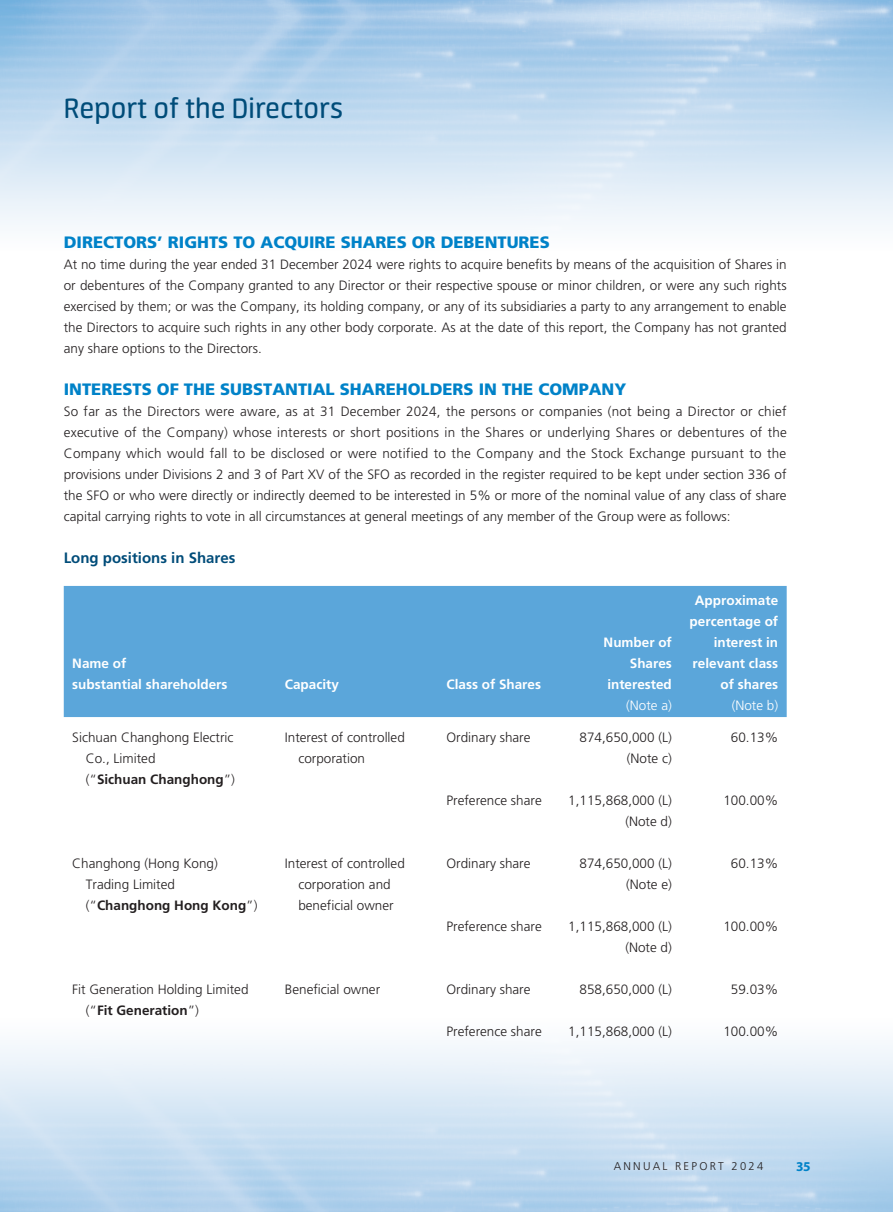
<style>
.page{position:relative;width:893px;height:1212px;background:#fff}
.page>*{position:absolute;margin:0;border:0;box-sizing:border-box;transform-origin:0 0}
.t1{font:31.5px "Neuron";color:#004c79}
._01_H1{font:900 16.5px "Frutiger LT Std";color:#0082c8}
._02_H2{font:700 15px "Frutiger LT Std";color:#004c79}
._00_txt{font:300 13.5px/21px "Frutiger LT Std";color:#231f20;text-align:justify}
._50_Table_txt{font:300 13.5px/21px "Frutiger LT Std";color:#231f20}
._50_Table_txt-2{font:700 13.5px "Frutiger LT Std";color:#fff}
._50_Table_txt-3{font:700 13.5px "Frutiger LT Std";color:#231f20}
._50_Table_txt-4{font:300 13.5px "Frutiger LT Std";color:#fff}
.t2{font:700 13.5px "Myriad Pro";color:#0082c8}
.t3{font:300 11.25px "Frutiger LT Std";letter-spacing:.2em;color:#231f20}
.s1{font-weight:300}
</style>
<div class="page">
<div style="left:64px;top:586px;width:723px;height:131px;background:#5ba6da"></div>
<h1 class="t1" style="left:64px;top:91px;width:281px">Report of the Directors</h1>
<p class="_01_H1" style="left:64px;top:232px;width:487px">DIRECTORS’ RIGHTS TO ACQUIRE SHARES OR DEBENTURES</p>
<p class="_00_txt" style="left:64px;top:254px;width:724px">At no time during the year ended 31 December 2024 were rights to acquire benefits by means of the acquisition of Shares in or debentures of the Company granted to any Director or their respective spouse or minor children, or were any such rights exercised by them; or was the Company, its holding company, or any of its subsidiaries a party to any arrangement to enable the Directors to acquire such rights in any other body corporate. As at the date of this report, the Company has not granted any share options to the Directors.</p>
<p class="_01_H1" style="left:64px;top:379px;width:564px">INTERESTS OF THE SUBSTANTIAL SHAREHOLDERS IN THE COMPANY</p>
<p class="_00_txt" style="left:64px;top:401px;width:725px">So far as the Directors were aware, as at 31 December 2024, the persons or companies (not being a Director or chief executive of the Company) whose interests or short positions in the Shares or underlying Shares or debentures of the Company which would fall to be disclosed or were notified to the Company and the Stock Exchange pursuant to the provisions under Divisions 2 and 3 of Part XV of the SFO as recorded in the register required to be kept under section 336 of the SFO or who were directly or indirectly deemed to be interested in 5% or more of the nominal value of any class of share capital carrying rights to vote in all circumstances at general meetings of any member of the Group were as follows:</p>
<p class="_02_H2" style="left:64px;top:549px;width:173px">Long positions in Shares</p>
<p class="_50_Table_txt-2" style="left:72px;top:655px;width:56px">Name of</p>
<p class="_50_Table_txt-2" style="left:72px;top:676px;width:157px">substantial shareholders</p>
<p class="_50_Table_txt-2" style="left:285px;top:676px;width:56px">Capacity</p>
<p class="_50_Table_txt-2" style="left:446px;top:676px;width:96px">Class of Shares</p>
<p class="_50_Table_txt-2" style="left:604px;top:634px;width:70px">Number of</p>
<p class="_50_Table_txt-2" style="left:630px;top:655px;width:44px">Shares</p>
<p class="_50_Table_txt-2" style="left:607px;top:676px;width:66px">interested</p>
<p class="_50_Table_txt-2" style="left:695px;top:592px;width:85px">Approximate</p>
<p class="_50_Table_txt-2" style="left:690px;top:613px;width:90px">percentage of</p>
<p class="_50_Table_txt-2" style="left:714px;top:634px;width:66px">interest in</p>
<p class="_50_Table_txt-2" style="left:693px;top:655px;width:87px">relevant class</p>
<p class="_50_Table_txt-2" style="left:720px;top:676px;width:59px">of shares</p>
<p class="_50_Table_txt-4" style="left:626px;top:697px;width:47px">(Note a)</p>
<p class="_50_Table_txt-4" style="left:732px;top:697px;width:48px">(Note b)</p>
<p class="_50_Table_txt" style="left:72px;top:727px;width:163px">Sichuan Changhong Electric</p>
<p class="_50_Table_txt" style="left:86px;top:748px;width:71px">Co., Limited</p>
<p class="_50_Table_txt-3" style="left:86px;top:771px;width:151px"><span class="s1">(“</span>Sichuan Changhong<span class="s1">”)</span></p>
<p class="_50_Table_txt" style="left:72px;top:853px;width:147px">Changhong (Hong Kong)</p>
<p class="_50_Table_txt" style="left:86px;top:874px;width:91px">Trading Limited</p>
<p class="_50_Table_txt-3" style="left:86px;top:897px;width:173px"><span class="s1">(“</span>Changhong Hong Kong<span class="s1">”)</span></p>
<p class="_50_Table_txt" style="left:72px;top:979px;width:178px">Fit Generation Holding Limited</p>
<p class="_50_Table_txt-3" style="left:86px;top:1002px;width:115px"><span class="s1">(“</span>Fit Generation<span class="s1">”)</span></p>
<p class="_50_Table_txt" style="left:298px;top:727px;width:108px;text-indent:-14px">Interest of controlled corporation</p>
<p class="_50_Table_txt" style="left:446px;top:727px;width:85px">Ordinary share</p>
<p class="_50_Table_txt" style="left:579px;top:727px;width:94px">874,650,000 (L)</p>
<p class="_50_Table_txt" style="left:627px;top:748px;width:47px">(Note c)</p>
<p class="_50_Table_txt" style="left:446px;top:790px;width:97px">Preference share</p>
<p class="_50_Table_txt" style="left:568px;top:790px;width:105px">1,115,868,000 (L)</p>
<p class="_50_Table_txt" style="left:625px;top:811px;width:48px">(Note d)</p>
<p class="_50_Table_txt" style="left:285px;top:853px;width:122px;text-align:center">Interest of controlled corporation and beneficial owner</p>
<p class="_50_Table_txt" style="left:446px;top:853px;width:85px">Ordinary share</p>
<p class="_50_Table_txt" style="left:579px;top:853px;width:94px">874,650,000 (L)</p>
<p class="_50_Table_txt" style="left:626px;top:874px;width:47px">(Note e)</p>
<p class="_50_Table_txt" style="left:446px;top:916px;width:97px">Preference share</p>
<p class="_50_Table_txt" style="left:568px;top:916px;width:105px">1,115,868,000 (L)</p>
<p class="_50_Table_txt" style="left:625px;top:937px;width:48px">(Note d)</p>
<p class="_50_Table_txt" style="left:731px;top:727px;width:49px">60.13%</p>
<p class="_50_Table_txt" style="left:723px;top:790px;width:56px">100.00%</p>
<p class="_50_Table_txt" style="left:731px;top:853px;width:49px">60.13%</p>
<p class="_50_Table_txt" style="left:723px;top:916px;width:56px">100.00%</p>
<p class="_50_Table_txt" style="left:285px;top:979px;width:97px">Beneficial owner</p>
<p class="_50_Table_txt" style="left:446px;top:979px;width:85px">Ordinary share</p>
<p class="_50_Table_txt" style="left:579px;top:979px;width:94px">858,650,000 (L)</p>
<p class="_50_Table_txt" style="left:731px;top:979px;width:49px">59.03%</p>
<p class="_50_Table_txt" style="left:446px;top:1021px;width:97px">Preference share</p>
<p class="_50_Table_txt" style="left:568px;top:1021px;width:105px">1,115,868,000 (L)</p>
<p class="_50_Table_txt" style="left:723px;top:1021px;width:56px">100.00%</p>
<p class="t3" style="left:614px;top:1159px;width:151px">ANNUAL REPORT 2024</p>
<p class="t2" style="left:796px;top:1157px;width:16px">35</p>
</div>
